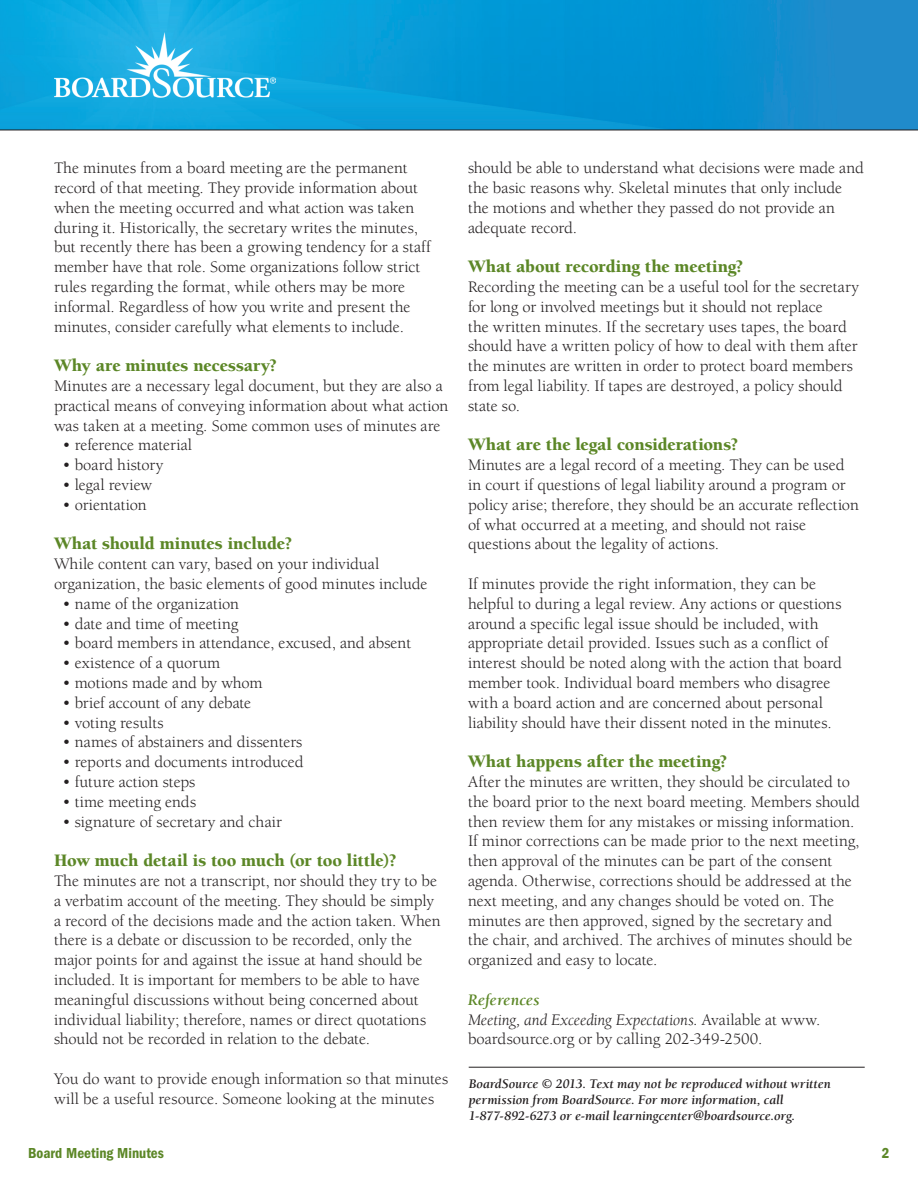
<style>
.page{position:relative;width:918px;height:1188px;background:#fff}
.page>*{position:absolute;margin:0;border:0;box-sizing:border-box;transform-origin:0 0}
.t1{font:900 18px "Berkeley";letter-spacing:-.01em;color:#5c8727}
.t2{font:16.5px/19.8px "Berkeley";letter-spacing:-.005em;color:#231f20}
.t3{font:italic 700 16.5px "Berkeley";color:#5c8727}
.t4{font:600 condensed 15px "Franklin Gothic";color:#5c8727}
.t5{font:italic 700 13.5px/16.2px "Berkeley";letter-spacing:-.005em;color:#231f20}
.s1{font-style:italic}
</style>
<div class="page">
<img style="left:0;top:0;width:918px;height:130px">
<img style="left:54px;top:32px;width:221px;height:67px">
<hr style="left:0;top:130px;width:918px;height:1px;background:#231f20">
<hr style="left:469px;top:1067px;width:396px;height:1px;background:#231f20">
<p class="t2" style="left:54px;top:158px;width:378px">The minutes from a board meeting are the permanent record of that meeting. They provide information about when the meeting occurred and what action was taken during it. Historically, the secretary writes the minutes, but recently there has been a growing tendency for a staff member have that role. Some organizations follow strict rules regarding the format, while others may be more informal. Regardless of how you write and present the minutes, consider carefully what elements to include.</p>
<p class="t1" style="left:54px;top:356px;width:224px">Why are minutes necessary?</p>
<p class="t2" style="left:54px;top:376px;width:396px">Minutes are a necessary legal document, but they are also a practical means of conveying information about what action was taken at a meeting. Some common uses of minutes are</p>
<p class="t2" style="left:62px;top:436px;width:131px">• reference material</p>
<p class="t2" style="left:62px;top:455px;width:103px">• board history</p>
<p class="t2" style="left:62px;top:475px;width:91px">• legal review</p>
<p class="t2" style="left:62px;top:495px;width:86px">• orientation</p>
<p class="t1" style="left:54px;top:534px;width:240px">What should minutes include?</p>
<p class="t2" style="left:54px;top:554px;width:375px">While content can vary, based on your individual organization, the basic elements of good minutes include</p>
<p class="t2" style="left:62px;top:594px;width:178px">• name of the organization</p>
<p class="t2" style="left:62px;top:614px;width:178px">• date and time of meeting</p>
<p class="t2" style="left:62px;top:634px;width:350px">• board members in attendance, excused, and absent</p>
<p class="t2" style="left:62px;top:653px;width:160px">• existence of a quorum</p>
<p class="t2" style="left:62px;top:673px;width:202px">• motions made and by whom</p>
<p class="t2" style="left:62px;top:693px;width:190px">• brief account of any debate</p>
<p class="t2" style="left:62px;top:713px;width:103px">• voting results</p>
<p class="t2" style="left:62px;top:733px;width:242px">• names of abstainers and dissenters</p>
<p class="t2" style="left:62px;top:752px;width:243px">• reports and documents introduced</p>
<p class="t2" style="left:62px;top:772px;width:135px">• future action steps</p>
<p class="t2" style="left:62px;top:792px;width:135px">• time meeting ends</p>
<p class="t2" style="left:62px;top:812px;width:221px">• signature of secretary and chair</p>
<p class="t1" style="left:54px;top:851px;width:344px">How much detail is too much (or too little)?</p>
<p class="t2" style="left:54px;top:871px;width:388px">The minutes are not a transcript, nor should they try to be a verbatim account of the meeting. They should be simply a record of the decisions made and the action taken. When there is a debate or discussion to be recorded, only the major points for and against the issue at hand should be included. It is important for members to be able to have meaningful discussions without being concerned about individual liability; therefore, names or direct quotations should not be recorded in relation to the debate.</p>
<p class="t2" style="left:54px;top:1069px;width:396px">You do want to provide enough information so that minutes will be a useful resource. Someone looking at the minutes</p>
<p class="t2" style="left:468px;top:158px;width:398px">should be able to understand what decisions were made and the basic reasons why. Skeletal minutes that only include the motions and whether they passed do not provide an adequate record.</p>
<p class="t1" style="left:468px;top:257px;width:277px">What about recording the meeting?</p>
<p class="t2" style="left:468px;top:277px;width:393px">Recording the meeting can be a useful tool for the secretary for long or involved meetings but it should not replace<br>the written minutes. If the secretary uses tapes, the board should have a written policy of how to deal with them after the minutes are written in order to protect board members from legal liability. If tapes are destroyed, a policy should state so.</p>
<p class="t1" style="left:468px;top:435px;width:272px">What are the legal considerations?</p>
<p class="t2" style="left:468px;top:455px;width:392px">Minutes are a legal record of a meeting. They can be used in court if questions of legal liability around a program or policy arise; therefore, they should be an accurate reflection of what occurred at a meeting, and should not raise questions about the legality of actions.</p>
<p class="t2" style="left:468px;top:574px;width:376px">If minutes provide the right information, they can be helpful to during a legal review. Any actions or questions around a specific legal issue should be included, with appropriate detail provided. Issues such as a conflict of interest should be noted along with the action that board member took. Individual board members who disagree with a board action and are concerned about personal liability should have their dissent noted in the minutes.</p>
<p class="t1" style="left:468px;top:752px;width:261px">What happens after the meeting?</p>
<p class="t2" style="left:468px;top:772px;width:394px">After the minutes are written, they should be circulated to the board prior to the next board meeting. Members should then review them for any mistakes or missing information.<br>If minor corrections can be made prior to the next meeting, then approval of the minutes can be part of the consent agenda. Otherwise, corrections should be addressed at the next meeting, and any changes should be voted on. The minutes are then approved, signed by the secretary and<br>the chair, and archived. The archives of minutes should be organized and easy to locate.</p>
<p class="t3" style="left:468px;top:991px;width:73px">References</p>
<p class="t2" style="left:468px;top:1010px;width:354px"><span class="s1">Meeting, and Exceeding Expectations.</span> Available at www. boardsource.org or by calling 202-349-2500.</p>
<p class="t5" style="left:469px;top:1076px;width:364px">BoardSource © 2013. Text may not be reproduced without written permission from BoardSource. For more information, call<br>1-877-892-6273 or e-mail learningcenter@boardsource.org.</p>
<p class="t4" style="left:28px;top:1144px;width:137px">Board Meeting Minutes</p>
<p class="t4" style="left:882px;top:1144px;width:9px">2</p>
</div>
